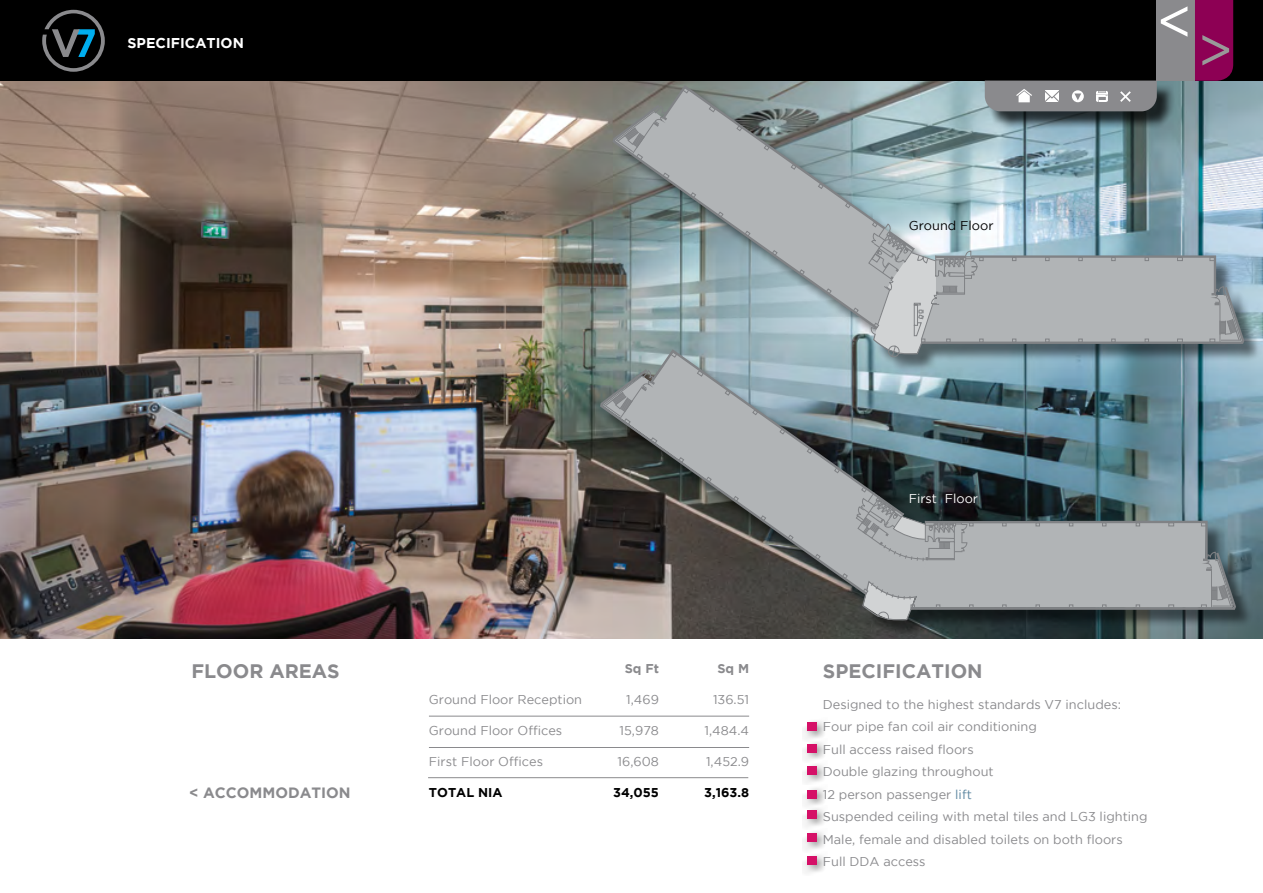
<style>
.page{position:relative;width:1263px;height:893px;background:#fff}
.page>*{position:absolute;margin:0;border:0;box-sizing:border-box;transform-origin:0 0}
.t1{font:57px "Gotham";color:#fff}
.t2{font:700 19.5px "Gotham";color:#8a8a8d}
.t3{font:700 14.85px "Gotham";color:#8a8a8d}
.t4{font:700 14.25px "Gotham";color:#fff}
.t5{font:12.75px/22.5px "Gotham";color:#8a8a8d}
.t6{font:700 12.75px "Gotham";color:#000}
.t7{font:12.75px "Gotham";color:#000}
.t8{font:12.75px "Gotham";color:#fff}
.t9{font:700 12.75px "Gotham";color:#8a8a8d}
.s1{color:#5d87a1}
</style>
<div class="page">
<img style="left:0;top:81px;width:1263px;height:558px">
<div style="left:0;top:0;width:1263px;height:81px;background:#000"></div>
<div style="left:603px;top:89px;width:659px;height:550px;background:#000;opacity:.5"></div>
<hr style="left:429px;top:716px;width:320px;height:1px;background:#8a8a8d">
<hr style="left:429px;top:747px;width:320px;height:1px;background:#8a8a8d">
<hr style="left:428px;top:777px;width:320px;height:1px;background:#8a8a8d">
<img style="left:602px;top:0;width:642px;height:620px">
<div style="left:802px;top:717px;width:25px;height:24px;background:#000;opacity:.5"></div>
<div style="left:807px;top:723px;width:9px;height:8px;background:#d51067"></div>
<div style="left:802px;top:739px;width:25px;height:24px;background:#000;opacity:.5"></div>
<div style="left:807px;top:744px;width:9px;height:8px;background:#d51067"></div>
<div style="left:802px;top:761px;width:25px;height:24px;background:#000;opacity:.5"></div>
<div style="left:807px;top:766px;width:9px;height:8px;background:#d51067"></div>
<div style="left:802px;top:785px;width:25px;height:24px;background:#000;opacity:.5"></div>
<div style="left:807px;top:790px;width:9px;height:8px;background:#d51067"></div>
<div style="left:802px;top:805px;width:25px;height:24px;background:#000;opacity:.5"></div>
<div style="left:807px;top:810px;width:9px;height:9px;background:#d51067"></div>
<div style="left:802px;top:828px;width:25px;height:24px;background:#000;opacity:.5"></div>
<div style="left:807px;top:833px;width:9px;height:9px;background:#d51067"></div>
<div style="left:802px;top:851px;width:25px;height:24px;background:#000;opacity:.5"></div>
<div style="left:807px;top:857px;width:9px;height:8px;background:#d51067"></div>
<svg style="left:42px;top:10px;width:63px;height:62px"></svg>
<p class="t4" style="left:128px;top:34px;width:118px">SPECIFICATION</p>
<p class="t7" style="left:909px;top:219px;width:86px">Ground Floor</p>
<h1 class="t1" style="left:1157px;top:-10px;width:38px">&lt;</h1>
<h1 class="t1" style="left:1233px;top:82px;width:38px;rotate:-180deg">&lt;</h1>
<p class="t8" style="left:909px;top:491px;width:71px">First Floor</p>
<p class="t9" style="left:625px;top:661px;width:36px">Sq Ft</p>
<p class="t5" style="left:626px;top:688px;width:34px">1,469</p>
<p class="t5" style="left:620px;top:719px;width:41px">15,978</p>
<p class="t5" style="left:618px;top:750px;width:43px">16,608</p>
<p class="t6" style="left:613px;top:785px;width:47px">34,055</p>
<p class="t9" style="left:717px;top:661px;width:33px">Sq M</p>
<p class="t5" style="left:713px;top:688px;width:38px">136.51</p>
<p class="t5" style="left:705px;top:719px;width:46px">1,484.4</p>
<p class="t5" style="left:706px;top:750px;width:45px">1,452.9</p>
<p class="t6" style="left:704px;top:785px;width:46px">3,163.8</p>
<h2 class="t2" style="left:191px;top:659px;width:150px">FLOOR AREAS</h2>
<h2 class="t2" style="left:823px;top:659px;width:161px">SPECIFICATION</h2>
<p class="t5" style="left:429px;top:688px;width:155px">Ground Floor Reception</p>
<p class="t5" style="left:429px;top:719px;width:135px">Ground Floor Offices</p>
<p class="t5" style="left:429px;top:750px;width:116px">First Floor Offices</p>
<p class="t6" style="left:429px;top:785px;width:75px">TOTAL NIA</p>
<p class="t5" style="left:823px;top:693px;width:326px">Designed to the highest standards V7 includes:<br>Four pipe fan coil air conditioning<br>Full access raised floors<br>Double glazing throughout<br>12 person passenger <span class="s1">lift<br></span>Suspended ceiling with metal tiles and LG3 lighting Male, female and disabled toilets on both floors Full DDA access</p>
<p class="t3" style="left:189px;top:784px;width:163px">&lt; ACCOMMODATION</p>
</div>
